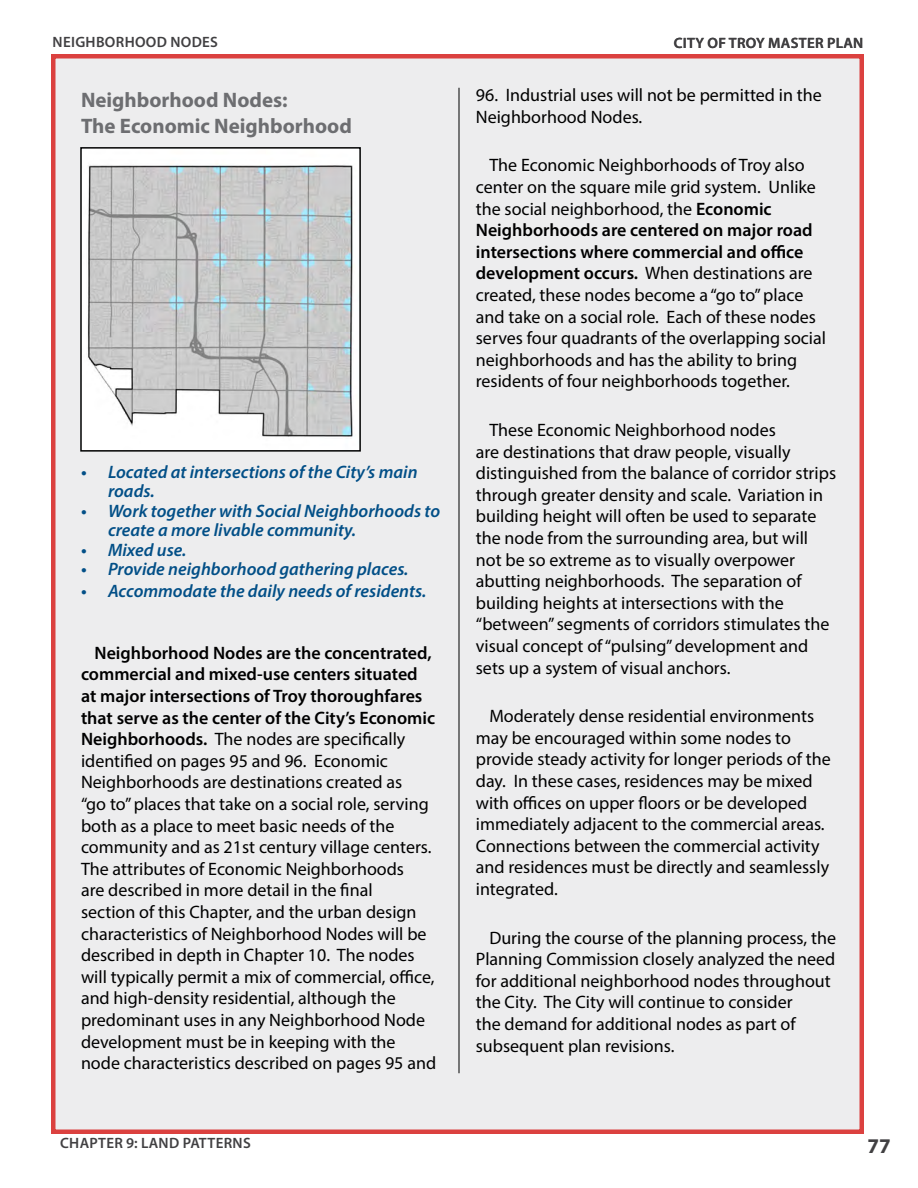
<style>
.page{position:relative;width:918px;height:1188px;background:#fff}
.page>*{position:absolute;margin:0;border:0;box-sizing:border-box;transform-origin:0 0}
.Use_Category_Header{font:700 21px/25.2px "Myriad Pro";color:#6d6e71}
.t1{font:700 21px "Myriad Pro";color:#414042}
.Body_Text{font:18px/21.6px "Myriad Pro";color:#000}
.t2{font:italic 600 18px/19.5px "Myriad Pro";color:#024f87}
.Footer_Bold_Right{font:600 15px "Myriad Pro";letter-spacing:.02em;color:#414042}
.s1{font-weight:600}
</style>
<div class="page">
<div style="left:51px;top:54px;width:813px;height:1080px;background:#ededee;border:4px solid #db413f"></div>
<hr style="left:459px;top:88px;width:1px;height:985px;background:#000101">
<img style="left:83px;top:150px;width:275px;height:299px">
<div style="left:80px;top:147px;width:281px;height:305px;border:2px solid #000101"></div>
<p class="Footer_Bold_Right" style="left:53px;top:32px;width:167px">NEIGHBORHOOD NODES</p>
<p class="Use_Category_Header" style="left:81px;top:87px;width:273px">Neighborhood Nodes:<br>The Economic Neighborhood</p>
<p class="t2" style="left:108px;top:461px;width:311px;text-indent:-27px">• Located at intersections of the City’s main roads.</p>
<p class="t2" style="left:108px;top:500px;width:334px;text-indent:-27px">• Work together with Social Neighborhoods to create a more livable community.</p>
<p class="t2" style="left:81px;top:539px;width:107px">• Mixed use.</p>
<p class="t2" style="left:81px;top:559px;width:329px">• Provide neighborhood gathering places.</p>
<p class="t2" style="left:81px;top:580px;width:347px">• Accommodate the daily needs of residents.</p>
<p class="Body_Text" style="left:81px;top:642px;width:357px;text-indent:14px"><span class="s1">Neighborhood Nodes are the concentrated, commercial and mixed-use centers situated at major intersections of Troy thoroughfares that serve as the center of the City’s Economic Neighborhoods.</span> The nodes are specifically identified on pages 95 and 96. Economic Neighborhoods are destinations created as<br>“go to” places that take on a social role, serving both as a place to meet basic needs of the community and as 21st century village centers.<br>The attributes of Economic Neighborhoods<br>are described in more detail in the final<br>section of this Chapter, and the urban design characteristics of Neighborhood Nodes will be described in depth in Chapter 10. The nodes will typically permit a mix of commercial, office, and high-density residential, although the predominant uses in any Neighborhood Node development must be in keeping with the node characteristics described on pages 95 and</p>
<p class="Footer_Bold_Right" style="left:674px;top:34px;width:191px">CITY OF TROY MASTER PLAN</p>
<p class="Body_Text" style="left:476px;top:84px;width:348px">96. Industrial uses will not be permitted in the<br>Neighborhood Nodes.</p>
<p class="Body_Text" style="left:476px;top:154px;width:352px;text-indent:14px">The Economic Neighborhoods of Troy also center on the square mile grid system. Unlike the social neighborhood, the <span class="s1">Economic Neighborhoods are centered on major road intersections where commercial and office development occurs.</span> When destinations are created, these nodes become a “go to” place and take on a social role. Each of these nodes serves four quadrants of the overlapping social neighborhoods and has the ability to bring residents of four neighborhoods together.</p>
<p class="Body_Text" style="left:476px;top:419px;width:362px;text-indent:14px">These Economic Neighborhood nodes<br>are destinations that draw people, visually distinguished from the balance of corridor strips through greater density and scale. Variation in building height will often be used to separate the node from the surrounding area, but will not be so extreme as to visually overpower abutting neighborhoods. The separation of building heights at intersections with the “between” segments of corridors stimulates the visual concept of “pulsing” development and sets up a system of visual anchors.</p>
<p class="Body_Text" style="left:476px;top:705px;width:356px;text-indent:14px">Moderately dense residential environments may be encouraged within some nodes to provide steady activity for longer periods of the day. In these cases, residences may be mixed with offices on upper floors or be developed immediately adjacent to the commercial areas.<br>Connections between the commercial activity and residences must be directly and seamlessly integrated.</p>
<p class="Body_Text" style="left:476px;top:927px;width:362px;text-indent:14px">During the course of the planning process, the Planning Commission closely analyzed the need for additional neighborhood nodes throughout the City. The City will continue to consider<br>the demand for additional nodes as part of subsequent plan revisions.</p>
<p class="Footer_Bold_Right" style="left:60px;top:1134px;width:192px">CHAPTER 9: LAND PATTERNS</p>
<p class="t1" style="left:868px;top:1132px;width:25px">77</p>
</div>
